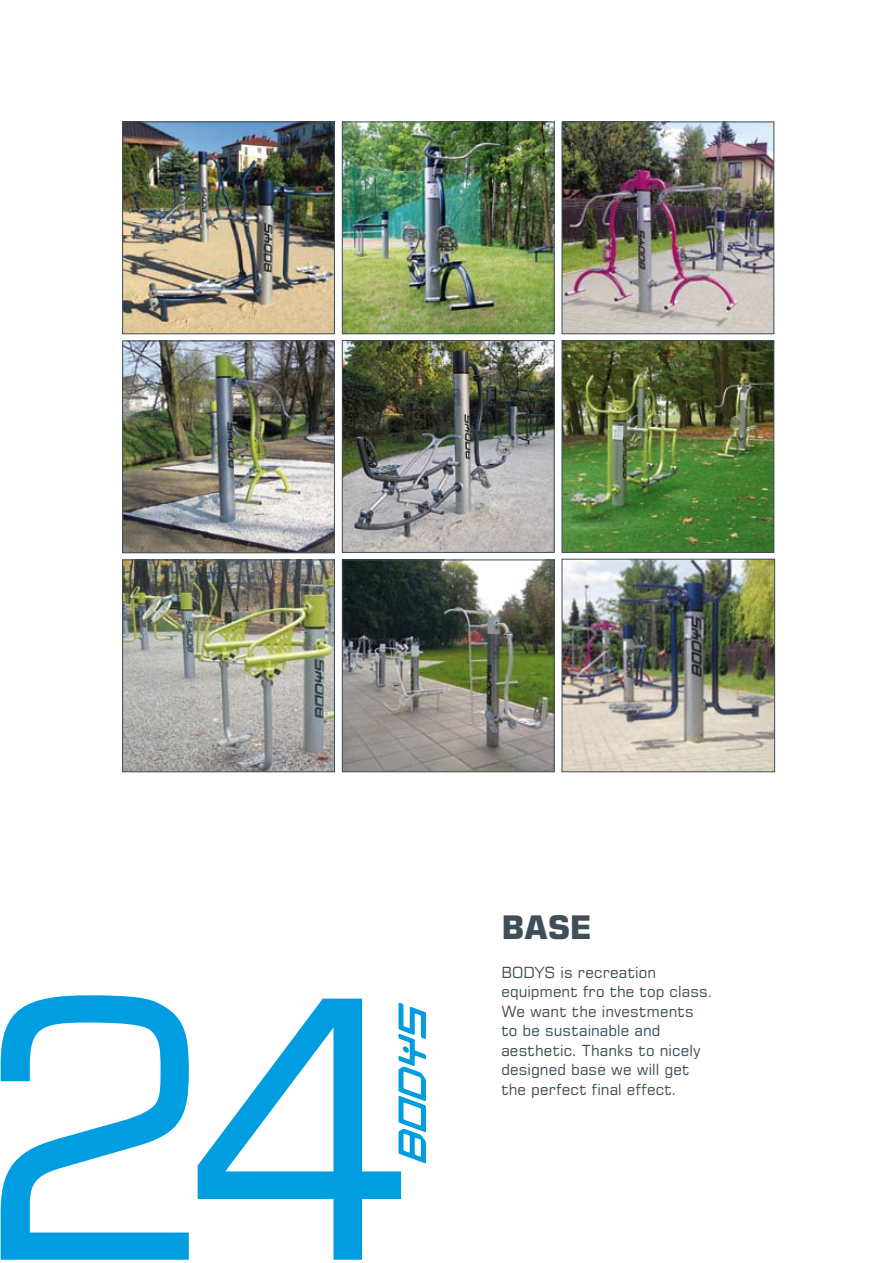
<style>
.page{position:relative;width:893px;height:1263px;background:#fff}
.page>*{position:absolute;margin:0;border:0;box-sizing:border-box;transform-origin:0 0}
.t1{font:331.65px "Square 721 PL";color:#009ee0}
.t2{font:700 30px "Square 721 PL";color:#3e4f58}
.t3{font:14.25px/19.5px "Square 721 PL";letter-spacing:.005em;color:#3e4f58}
</style>
<div class="page">
<svg style="left:398px;top:1002px;width:28px;height:161px"></svg>
<img style="left:344px;top:342px;width:209px;height:209px">
<div style="left:342px;top:340px;width:213px;height:213px;border:1px solid #3e4f58"></div>
<img style="left:564px;top:124px;width:208px;height:208px">
<div style="left:562px;top:122px;width:212px;height:212px;border:1px solid #3e4f58"></div>
<img style="left:124px;top:124px;width:209px;height:208px">
<div style="left:122px;top:122px;width:213px;height:212px;border:1px solid #3e4f58"></div>
<img style="left:124px;top:343px;width:209px;height:208px">
<div style="left:122px;top:341px;width:213px;height:212px;border:1px solid #3e4f58"></div>
<img style="left:124px;top:561px;width:209px;height:209px">
<div style="left:122px;top:559px;width:213px;height:213px;border:1px solid #3e4f58"></div>
<img style="left:344px;top:561px;width:209px;height:209px">
<div style="left:342px;top:559px;width:213px;height:213px;border:1px solid #3e4f58"></div>
<img style="left:564px;top:342px;width:208px;height:209px">
<div style="left:562px;top:340px;width:212px;height:213px;border:1px solid #3e4f58"></div>
<img style="left:344px;top:124px;width:209px;height:208px">
<div style="left:342px;top:122px;width:213px;height:212px;border:1px solid #3e4f58"></div>
<img style="left:564px;top:561px;width:209px;height:209px">
<div style="left:562px;top:559px;width:213px;height:213px;border:1px solid #3e4f58"></div>
<h1 class="t1" style="left:-25px;top:904px;width:443px">24</h1>
<h2 class="t2" style="left:501px;top:907px;width:92px">BASE</h2>
<p class="t3" style="left:501px;top:962px;width:213px">BODYS is recreation equipment fro the top class.<br>We want the investments to be sustainable and aesthetic. Thanks to nicely designed base we will get the perfect final effect.</p>
</div>
